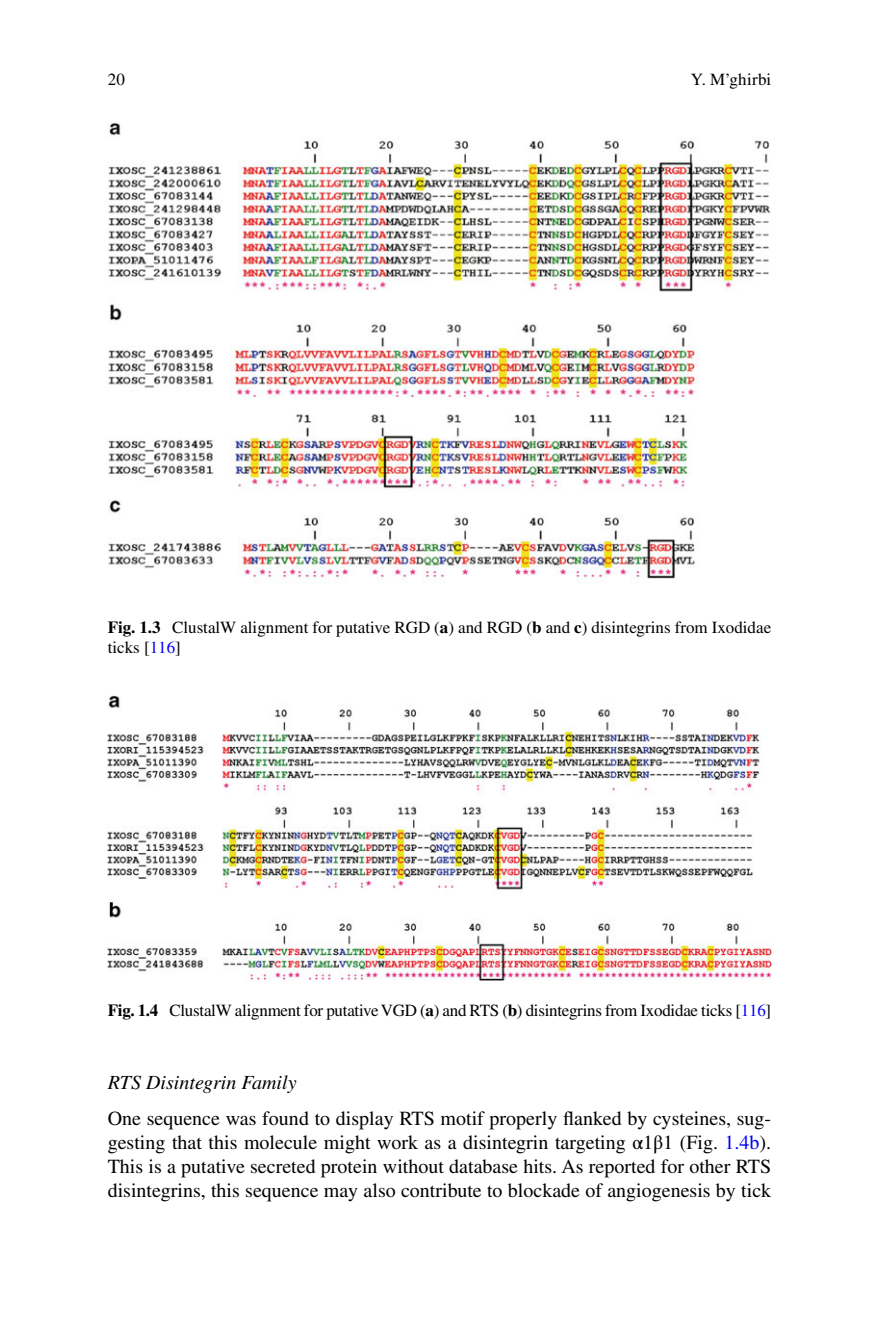
<style>
.page{position:relative;width:879px;height:1333px;background:#fff}
.page>*{position:absolute;margin:0;border:0;box-sizing:border-box;transform-origin:0 0}
.t1{font:20px/24px "Dfrlth Rcdtty Jbdyvy Times";color:#000;text-align:justify}
.t2{font:italic 20px "Lntybs Cmsvgx Pqfcgp Times";color:#000}
.t3{font:17px/20px "Dfrlth Rcdtty Jbdyvy Times";color:#000}
.s1{font-family:"Xkrbnq Rcqdmb Nbkmcb Times";font-weight:700}
.s2{color:#0000fa}
.s3{font-family:"Ysbrtg Lspxjx Jjkwwq STIX General"}
</style>
<div class="page">
<img style="left:108px;top:122px;width:663px;height:458px">
<img style="left:108px;top:695px;width:663px;height:285px">
<p class="t3" style="left:108px;top:71px;width:19px">20</p>
<p class="t3" style="left:691px;top:71px;width:82px">Y. M’ghirbi</p>
<p class="t3" style="left:108px;top:618px;width:665px"><span class="s1">Fig. 1.3</span> ClustalW alignment for putative RGD ( <span class="s1">a</span> ) and RGD ( <span class="s1">b</span> and <span class="s1">c</span> ) disintegrins from Ixodidae ticks [ <span class="s2">116</span> ]</p>
<p class="t3" style="left:108px;top:1001px;width:665px"><span class="s1">Fig. 1.4</span> ClustalW alignment for putative VGD ( <span class="s1">a</span> ) and RTS ( <span class="s1">b</span> ) disintegrins from Ixodidae ticks [ <span class="s2">116</span> ]</p>
<p class="t2" style="left:108px;top:1074px;width:190px">RTS Disintegrin Family</p>
<p class="t1" style="left:108px;top:1108px;width:665px">One sequence was found to display RTS motif properly flanked by cysteines, sug&shy;gesting that this molecule might work as a disintegrin targeting <span class="s3">α</span>1<span class="s3">β</span>1 (Fig. <span class="s2">1.4b</span> ).<br>This is a putative secreted protein without database hits. As reported for other RTS disintegrins, this sequence may also contribute to blockade of angiogenesis by tick</p>
</div>
